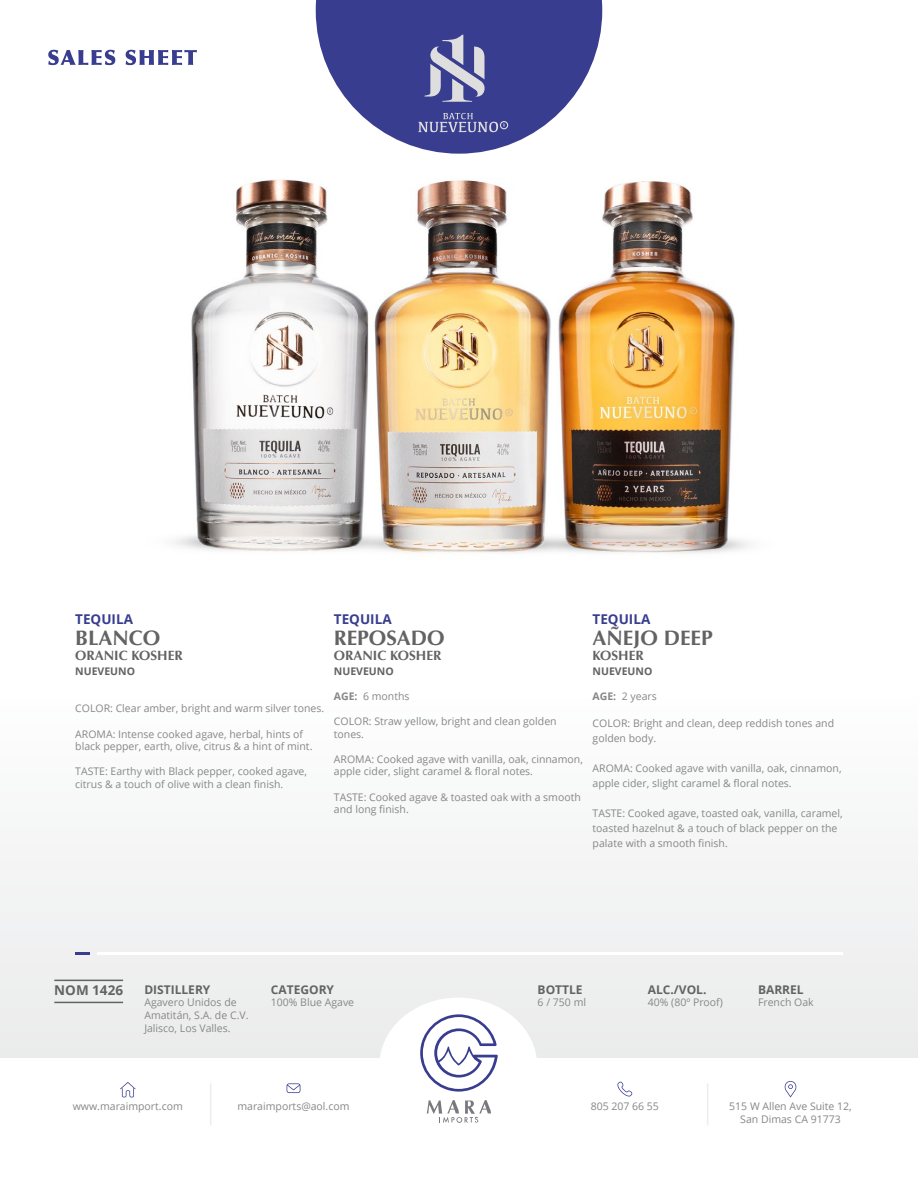
<style>
.page{position:relative;width:918px;height:1188px;background:#fff}
.page>*{position:absolute;margin:0;border:0;box-sizing:border-box;transform-origin:0 0}
.t1{font:700 21px "Optima";color:#646363}
.t2{font:700 13.5px "Optima";color:#646363}
.t3{font:700 13.5px "Open Sans";color:#383d8f}
.t4{font:700 13.5px "Open Sans";color:#646363}
.t5{font:700 12px "Open Sans";color:#646363}
.t6{font:10.5px/12.6px "Open Sans";color:#878787}
.t7{font:700 10.5px "Open Sans";color:#646363}
.s1{font-weight:700}
</style>
<div class="page">
<div style="left:0;top:564px;width:918px;height:493px;background:#f7f8f8"></div>
<div style="left:379px;top:998px;width:158px;height:136px;background:#fff;border-radius:50%"></div>
<svg style="left:48px;top:50px;width:67px;height:15px"></svg>
<svg style="left:126px;top:50px;width:71px;height:15px"></svg>
<svg style="left:316px;top:0;width:286px;height:154px;fill:#383d8f"></svg>
<svg style="left:617px;top:1082px;width:15px;height:15px"></svg>
<svg style="left:785px;top:1081px;width:11px;height:17px"></svg>
<svg style="left:287px;top:1083px;width:13px;height:10px"></svg>
<svg style="left:120px;top:1082px;width:16px;height:15px"></svg>
<svg style="left:427px;top:1100px;width:64px;height:23px"></svg>
<svg style="left:420px;top:1014px;width:78px;height:78px"></svg>
<hr style="left:210px;top:1083px;width:1px;height:42px;background:#ededed">
<hr style="left:707px;top:1083px;width:1px;height:42px;background:#ededed">
<hr style="left:98px;top:952px;width:745px;height:3px;background:#fff">
<hr style="left:75px;top:952px;width:15px;height:3px;background:#383d8f">
<hr style="left:54px;top:1002px;width:69px;height:1px;background:#646363">
<hr style="left:54px;top:980px;width:69px;height:1px;background:#646363">
<img style="left:174px;top:179px;width:576px;height:375px">
<svg style="left:425px;top:35px;width:60px;height:67px;background:#8184b2"></svg>
<svg style="left:418px;top:113px;width:90px;height:19px;background:#5e62a1"></svg>
<p class="t3" style="left:75px;top:609px;width:59px">TEQUILA</p>
<h1 class="t1" style="left:75px;top:625px;width:87px">BLANCO</h1>
<p class="t2" style="left:75px;top:647px;width:109px">ORANIC KOSHER</p>
<p class="t7" style="left:75px;top:663px;width:61px">NUEVEUNO</p>
<p class="t6" style="left:75px;top:702px;width:250px">COLOR: Clear amber, bright and warm silver tones.</p>
<p class="t6" style="left:75px;top:727px;width:239px">AROMA: Intense cooked agave, herbal, hints of black pepper, earth, olive, citrus &amp; a hint of mint.</p>
<p class="t6" style="left:75px;top:765px;width:233px">TASTE: Earthy with Black pepper, cooked agave, citrus &amp; a touch of olive with a clean finish.</p>
<p class="t3" style="left:334px;top:609px;width:59px">TEQUILA</p>
<h1 class="t1" style="left:334px;top:625px;width:112px">REPOSADO</h1>
<p class="t2" style="left:334px;top:647px;width:109px">ORANIC KOSHER</p>
<p class="t7" style="left:334px;top:663px;width:61px">NUEVEUNO</p>
<p class="t6" style="left:334px;top:689px;width:77px"><span class="s1">AGE:</span> 6 months</p>
<p class="t6" style="left:334px;top:715px;width:224px">COLOR: Straw yellow, bright and clean golden tones.</p>
<p class="t6" style="left:334px;top:752px;width:251px">AROMA: Cooked agave with vanilla, oak, cinnamon, apple cider, slight caramel &amp; floral notes.</p>
<p class="t6" style="left:334px;top:790px;width:248px">TASTE: Cooked agave &amp; toasted oak with a smooth and long finish.</p>
<p class="t3" style="left:593px;top:609px;width:59px">TEQUILA</p>
<h1 class="t1" style="left:593px;top:625px;width:122px">AÑEJO DEEP</h1>
<p class="t2" style="left:593px;top:647px;width:53px">KOSHER</p>
<p class="t7" style="left:593px;top:663px;width:61px">NUEVEUNO</p>
<p class="t6" style="left:593px;top:689px;width:66px"><span class="s1">AGE:</span> 2 years</p>
<p class="t6" style="left:593px;top:716px;width:243px;line-height:15px">COLOR: Bright and clean, deep reddish tones and golden body.</p>
<p class="t6" style="left:593px;top:761px;width:251px;line-height:15px">AROMA: Cooked agave with vanilla, oak, cinnamon, apple cider, slight caramel &amp; floral notes.</p>
<p class="t6" style="left:593px;top:806px;width:252px;line-height:15px">TASTE: Cooked agave, toasted oak, vanilla, caramel, toasted hazelnut &amp; a touch of black pepper on the palate with a smooth finish.</p>
<p class="t4" style="left:54px;top:981px;width:70px">NOM 1426</p>
<p class="t5" style="left:144px;top:981px;width:68px">DISTILLERY</p>
<p class="t6" style="left:144px;top:996px;width:106px">Agavero Unidos de<br>Amatitán, S.A. de C.V.<br>Jalisco, Los Valles.</p>
<p class="t5" style="left:271px;top:981px;width:65px">CATEGORY</p>
<p class="t6" style="left:271px;top:996px;width:85px">100% Blue Agave</p>
<p class="t5" style="left:538px;top:981px;width:47px">BOTTLE</p>
<p class="t6" style="left:538px;top:996px;width:50px">6 / 750 ml</p>
<p class="t5" style="left:648px;top:981px;width:60px">ALC./VOL.</p>
<p class="t6" style="left:648px;top:996px;width:77px">40% (80º Proof)</p>
<p class="t5" style="left:758px;top:981px;width:47px">BARREL</p>
<p class="t6" style="left:758px;top:996px;width:57px">French Oak</p>
<p class="t6" style="left:73px;top:1100px;width:112px">www.maraimport.com</p>
<p class="t6" style="left:237px;top:1100px;width:114px">maraimports@aol.com</p>
<p class="t6" style="left:591px;top:1100px;width:70px">805 207 66 55</p>
<p class="t6" style="left:729px;top:1100px;width:124px;text-align:center">515 W Allen Ave Suite 12,<br>San Dimas CA 91773</p>
</div>
